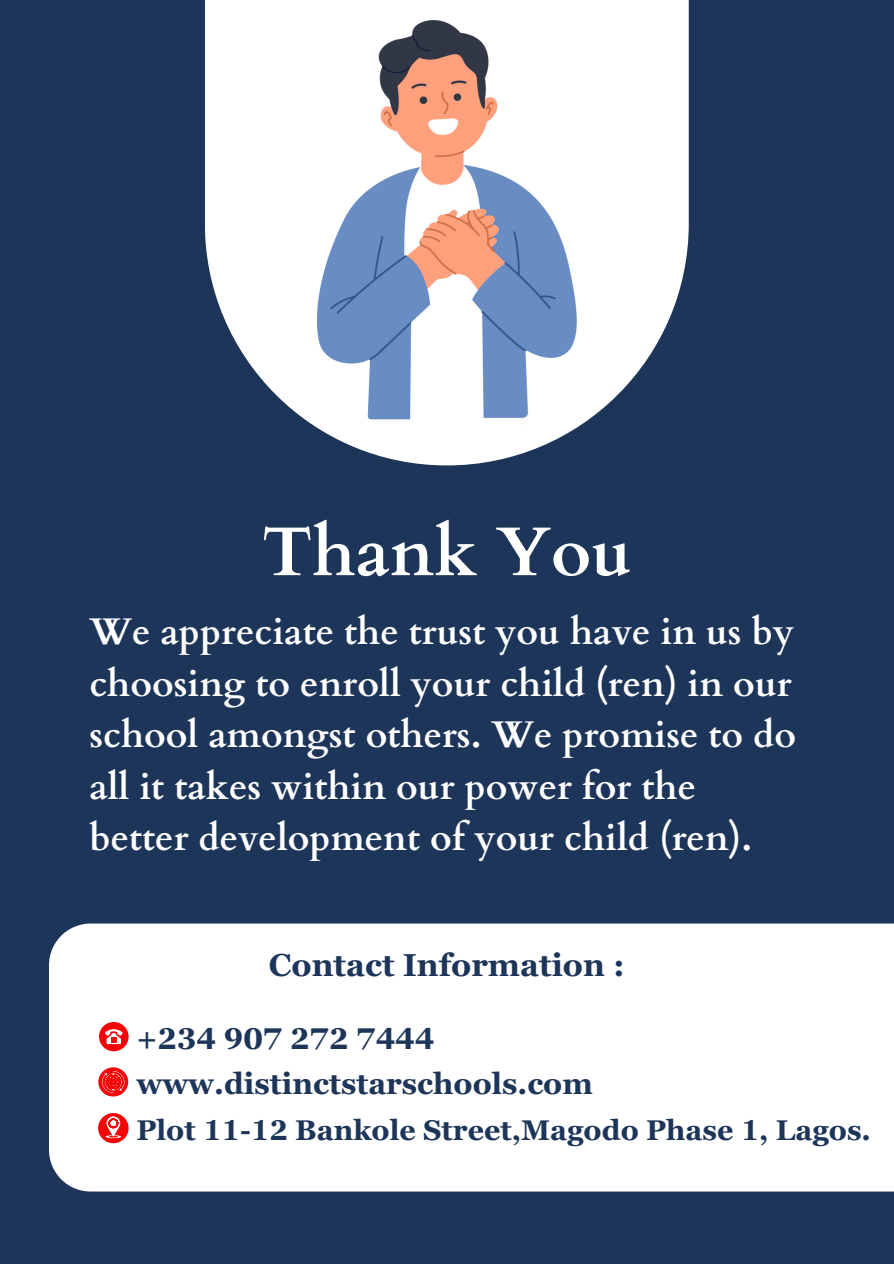
<style>
.page{position:relative;width:894px;height:1264px;background:#fff}
.page>*{position:absolute;margin:0;border:0;box-sizing:border-box;transform-origin:0 0}
.t1{font:700 69px "Cardo";color:#fff}
.t2{font:700 37.2px/51.3px "Cardo";color:#fff}
.t3{font:700 31.8px "Georgia Pro";color:#1e355a}
.t4{font:700 30px "Georgia Pro";color:#1e355a}
.t5{font:700 28.5px "Georgia Pro";color:#1e355a}
</style>
<div class="page">
<div style="left:0;top:0;width:893px;height:1263px;background:#1e355a"></div>
<svg style="left:205px;top:0;width:483px;height:465px;fill:#fff"></svg>
<div style="left:49px;top:923px;width:844px;height:268px;background:#fff"></div>
<svg style="left:99px;top:1021px;width:29px;height:30px"></svg>
<svg style="left:98px;top:1067px;width:30px;height:29px"></svg>
<svg style="left:98px;top:1112px;width:30px;height:31px"></svg>
<img style="left:317px;top:20px;width:259px;height:406px">
<h1 class="t1" style="left:262px;top:507px;width:371px">Thank You</h1>
<p class="t2" style="left:89px;top:607px;width:708px">We appreciate the trust you have in us by choosing to enroll your child (ren) in our school amongst others. We promise to do all it takes within our power for the better development of your child (ren).</p>
<p class="t3" style="left:269px;top:947px;width:357px">Contact Information :</p>
<h2 class="t4" style="left:136px;top:1021px;width:299px">+234 907 272 7444</h2>
<h3 class="t4" style="left:136px;top:1066px;width:458px">www.distinctstarschools.com</h3>
<p class="t5" style="left:136px;top:1113px;width:735px">Plot 11-12 Bankole Street,Magodo Phase 1, Lagos.</p>
</div>
